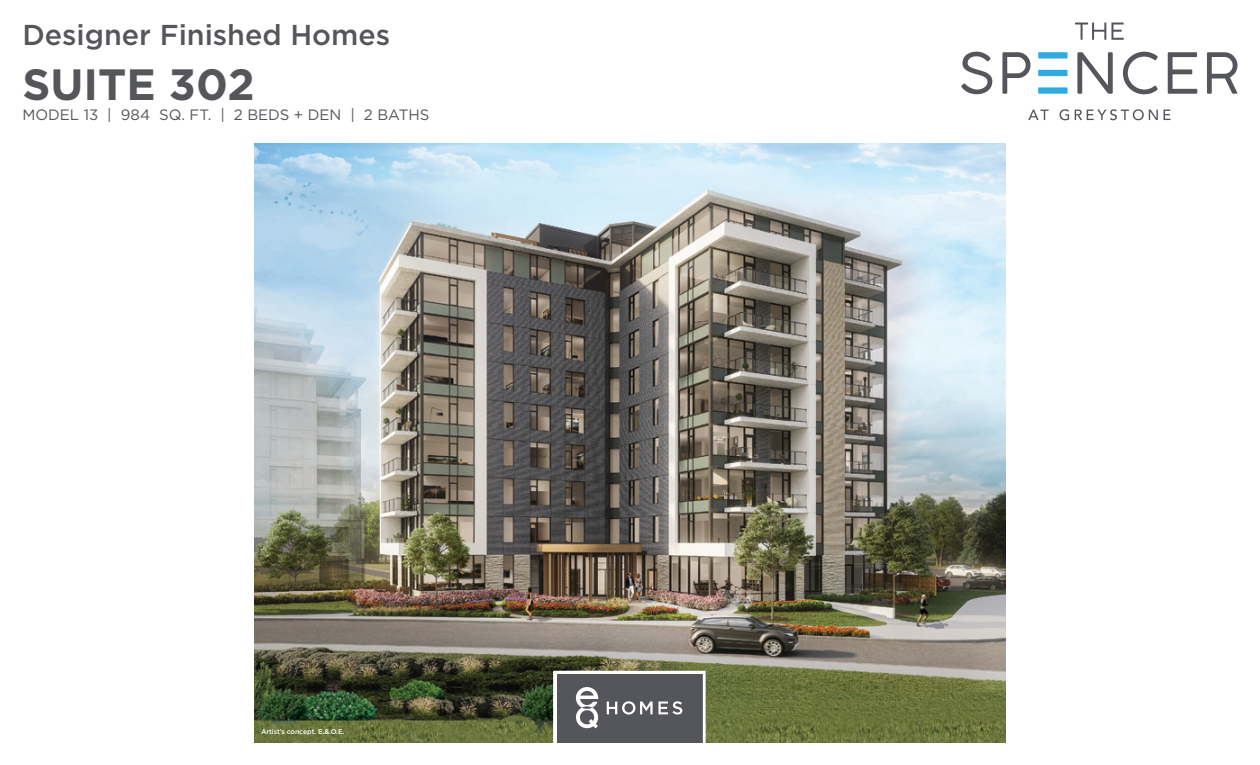
<style>
.page{position:relative;width:1260px;height:765px;background:#fff}
.page>*{position:absolute;margin:0;border:0;box-sizing:border-box;transform-origin:0 0}
.t1{font:700 43.75px "Gotham";color:#54565a}
.t2{font:500 28.75px "Gotham";color:#54565a}
.t3{font:15px "Gotham";color:#54565a}
.t4{font:500 6.88px "Gotham";letter-spacing:-.01em;color:#fff}
</style>
<div class="page">
<svg style="left:1075px;top:22px;width:49px;height:18px"></svg>
<svg style="left:961px;top:52px;width:31px;height:42px"></svg>
<svg style="left:1002px;top:52px;width:29px;height:42px"></svg>
<svg style="left:1077px;top:52px;width:36px;height:42px"></svg>
<svg style="left:1123px;top:52px;width:35px;height:42px"></svg>
<svg style="left:1168px;top:52px;width:29px;height:42px"></svg>
<svg style="left:1207px;top:52px;width:31px;height:42px"></svg>
<div style="left:1038px;top:52px;width:30px;height:7px;background:#2fabe1"></div>
<div style="left:1038px;top:70px;width:30px;height:6px;background:#2fabe1"></div>
<div style="left:1038px;top:87px;width:30px;height:7px;background:#2fabe1"></div>
<svg style="left:1028px;top:110px;width:21px;height:10px"></svg>
<svg style="left:1060px;top:109px;width:9px;height:11px"></svg>
<svg style="left:1075px;top:109px;width:83px;height:11px"></svg>
<svg style="left:1164px;top:110px;width:7px;height:10px"></svg>
<img style="left:255px;top:143px;width:750px;height:599px">
<svg style="left:552px;top:669px;width:155px;height:74px;background:#6f7073"></svg>
<h2 class="t2" style="left:22px;top:17px;width:369px">Designer Finished Homes</h2>
<h1 class="t1" style="left:22px;top:56px;width:234px">SUITE 302</h1>
<p class="t3" style="left:22px;top:106px;width:409px">MODEL 13 | 984 SQ. FT. | 2 BEDS + DEN | 2 BATHS</p>
<p class="t4" style="left:261px;top:727px;width:85px">Artist’s concept. E.&amp;.O.E.</p>
</div>
